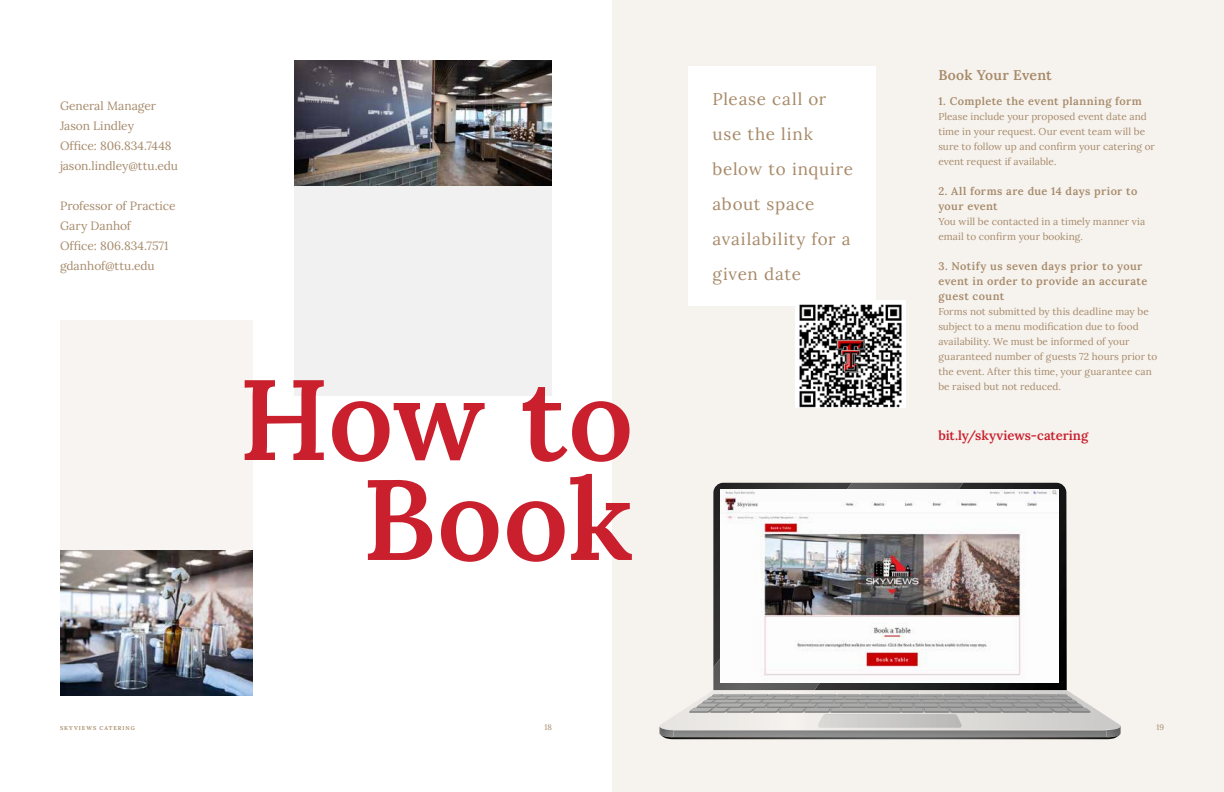
<style>
.page{position:relative;width:1224px;height:792px;background:#fff}
.page>*{position:absolute;margin:0;border:0;box-sizing:border-box;transform-origin:0 0}
.t1{font:600 114px/100px "Lora";color:#ca202e;text-align:right}
.t2{font:17px/35px "Lora";letter-spacing:.045em;color:#a78a69}
.t3{font:600 14px "Lora";letter-spacing:.01em;color:#a78a69}
.t4{font:600 13px "Lora";letter-spacing:-.005em;color:#ca202e}
.t5{font:12px/20px "Lora";color:#a68a6b}
.t6{font:600 11px/15px "Lora";letter-spacing:.035em;color:#a78a69}
.t7{font:10px/15px "Lora";letter-spacing:.005em;color:#a78a69}
.t8{font:8px "Lora";color:#a78a69}
.t9{font:600 5.6px "Lora";letter-spacing:.175em;color:#a78a69}
</style>
<div class="page">
<div style="left:294px;top:60px;width:258px;height:336px;background:#f1f1f1"></div>
<div style="left:612px;top:0;width:612px;height:792px;background:#f6f3ef"></div>
<svg style="left:659px;top:690px;width:462px;height:49px"></svg>
<svg style="left:713px;top:483px;width:102px;height:184px"></svg>
<svg style="left:815px;top:483px;width:252px;height:207px"></svg>
<div style="left:60px;top:320px;width:193px;height:375px;background:#f7f4f1"></div>
<img style="left:720px;top:490px;width:339px;height:192px">
<div style="left:689px;top:66px;width:187px;height:240px;background:#fff"></div>
<img style="left:796px;top:300px;width:110px;height:108px">
<img style="left:294px;top:60px;width:258px;height:126px">
<img style="left:60px;top:551px;width:193px;height:144px">
<p class="t5" style="left:60px;top:95px;width:120px">General Manager<br>Jason Lindley<br>Office: 806.834.7448 jason.lindley@ttu.edu</p>
<p class="t5" style="left:60px;top:195px;width:117px">Professor of Practice<br>Gary Danhof<br>Office: 806.834.7571 gdanhof@ttu.edu</p>
<h1 class="t1" style="left:239px;top:362px;width:396px">How to<br>Book</h1>
<h2 class="t2" style="left:712px;top:80px;width:142px">Please call or use the link below to inquire about space availability for a given date</h2>
<h3 class="t3" style="left:938px;top:64px;width:115px">Book Your Event</h3>
<p class="t6" style="left:938px;top:93px;width:205px">1. Complete the event planning form</p>
<p class="t7" style="left:938px;top:108px;width:218px">Please include your proposed event date and time in your request. Our event team will be sure to follow up and confirm your catering or event request if available.</p>
<p class="t6" style="left:938px;top:183px;width:201px">2. All forms are due 14 days prior to your event</p>
<p class="t7" style="left:938px;top:213px;width:208px">You will be contacted in a timely manner via email to confirm your booking.</p>
<p class="t6" style="left:938px;top:258px;width:211px">3. Notify us seven days prior to your event in order to provide an accurate guest count</p>
<p class="t7" style="left:938px;top:303px;width:221px">Forms not submitted by this deadline may be subject to a menu modification due to food availability. We must be informed of your guaranteed number of guests 72 hours prior to the event. After this time, your guarantee can be raised but not reduced.</p>
<h3 class="t4" style="left:938px;top:426px;width:151px">bit.ly/skyviews-catering</h3>
<p class="t9" style="left:60px;top:724px;width:77px">SKYVIEWS CATERING</p>
<p class="t8" style="left:545px;top:721px;width:9px">18</p>
<p class="t8" style="left:1156px;top:721px;width:9px">19</p>
</div>
